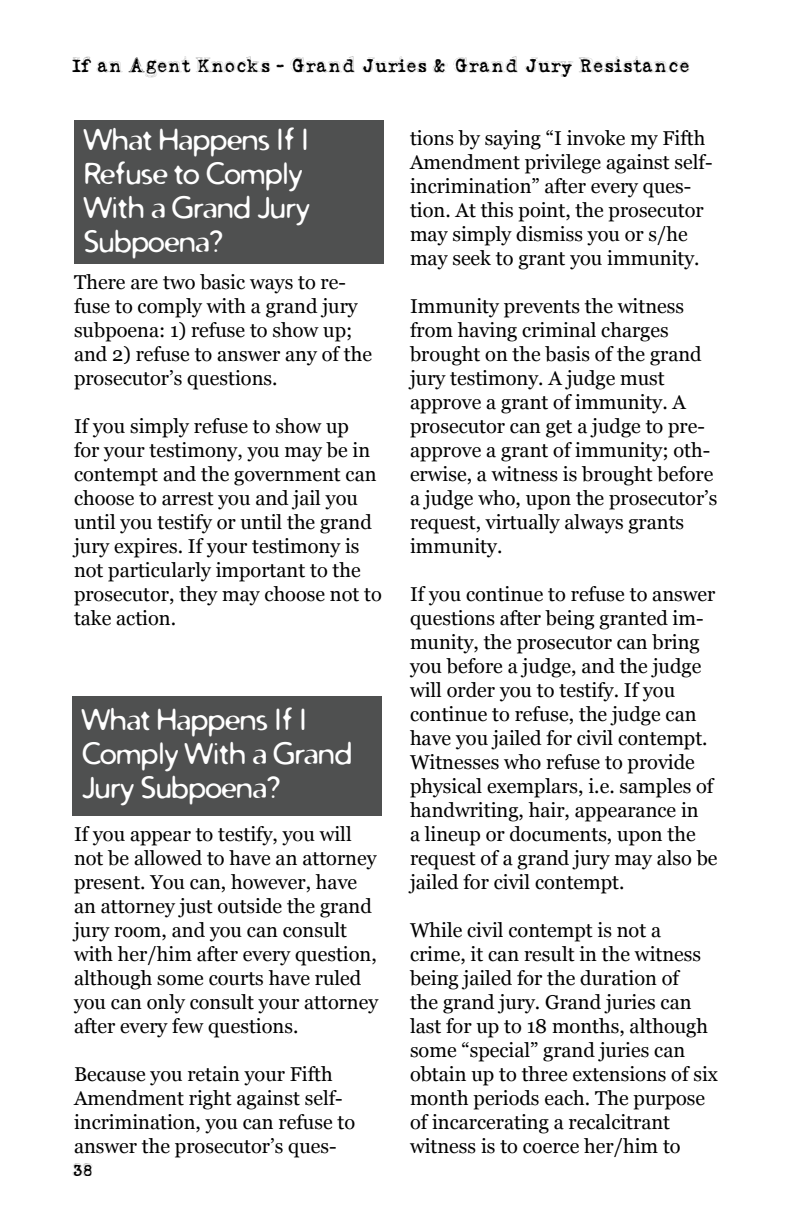
<style>
.page{position:relative;width:792px;height:1224px;background:#fff}
.page>*{position:absolute;margin:0;border:0;box-sizing:border-box;transform-origin:0 0}
.t1{font:30px/34px "Distro";color:#fff}
.t2{font:20px/24px "Georgia";color:#000}
.t3{font:18px "Fluoxetine";color:#000}
.t4{font:16px "Fluoxetine";color:#000}
</style>
<div class="page">
<div style="left:74px;top:120px;width:310px;height:144px;background:#4f5050"></div>
<div style="left:72px;top:696px;width:310px;height:120px;background:#4f5050"></div>
<p class="t3" style="left:72px;top:53px;width:620px">If an Agent Knocks - Grand Juries &amp; Grand Jury Resistance</p>
<h1 class="t1" style="left:84px;top:122px;width:227px">What Happens If I<br>Refuse to Comply<br>With a Grand Jury<br>Subpoena?</h1>
<p class="t2" style="left:410px;top:126px;width:304px">tions by saying “I invoke my Fifth Amendment privilege against self&shy;incrimination” after every ques&shy;tion. At this point, the prosecutor may simply dismiss you or s/he may seek to grant you immunity.</p>
<p class="t2" style="left:410px;top:294px;width:309px">Immunity prevents the witness from having criminal charges brought on the basis of the grand jury testimony. A judge must approve a grant of immunity. A prosecutor can get a judge to pre&shy;approve a grant of immunity; oth&shy;erwise, a witness is brought before a judge who, upon the prosecutor’s request, virtually always grants immunity.</p>
<p class="t2" style="left:410px;top:582px;width:309px">If you continue to refuse to answer questions after being granted im&shy;munity, the prosecutor can bring you before a judge, and the judge will order you to testify. If you continue to refuse, the judge can have you jailed for civil contempt.<br>Witnesses who refuse to provide physical exemplars, i.e. samples of handwriting, hair, appearance in<br>a lineup or documents, upon the request of a grand jury may also be jailed for civil contempt.</p>
<p class="t2" style="left:410px;top:918px;width:309px">While civil contempt is not a crime, it can result in the witness being jailed for the duration of<br>the grand jury. Grand juries can last for up to 18 months, although some “special” grand juries can obtain up to three extensions of six month periods each. The purpose of incarcerating a recalcitrant witness is to coerce her/him to</p>
<p class="t2" style="left:74px;top:270px;width:299px">There are two basic ways to re&shy;fuse to comply with a grand jury subpoena: 1) refuse to show up; and 2) refuse to answer any of the prosecutor’s questions.</p>
<p class="t2" style="left:74px;top:414px;width:309px">If you simply refuse to show up<br>for your testimony, you may be in contempt and the government can choose to arrest you and jail you until you testify or until the grand jury expires. If your testimony is not particularly important to the prosecutor, they may choose not to take action.</p>
<h1 class="t1" style="left:82px;top:702px;width:271px">What Happens If I<br>Comply With a Grand<br>Jury Subpoena?</h1>
<p class="t2" style="left:74px;top:822px;width:306px">If you appear to testify, you will not be allowed to have an attorney present. You can, however, have an attorney just outside the grand jury room, and you can consult with her/him after every question, although some courts have ruled you can only consult your attorney after every few questions.</p>
<p class="t2" style="left:74px;top:1062px;width:283px">Because you retain your Fifth<br>Amendment right against self&shy;incrimination, you can refuse to answer the prosecutor’s ques-</p>
<p class="t4" style="left:72px;top:1159px;width:22px">38</p>
</div>
